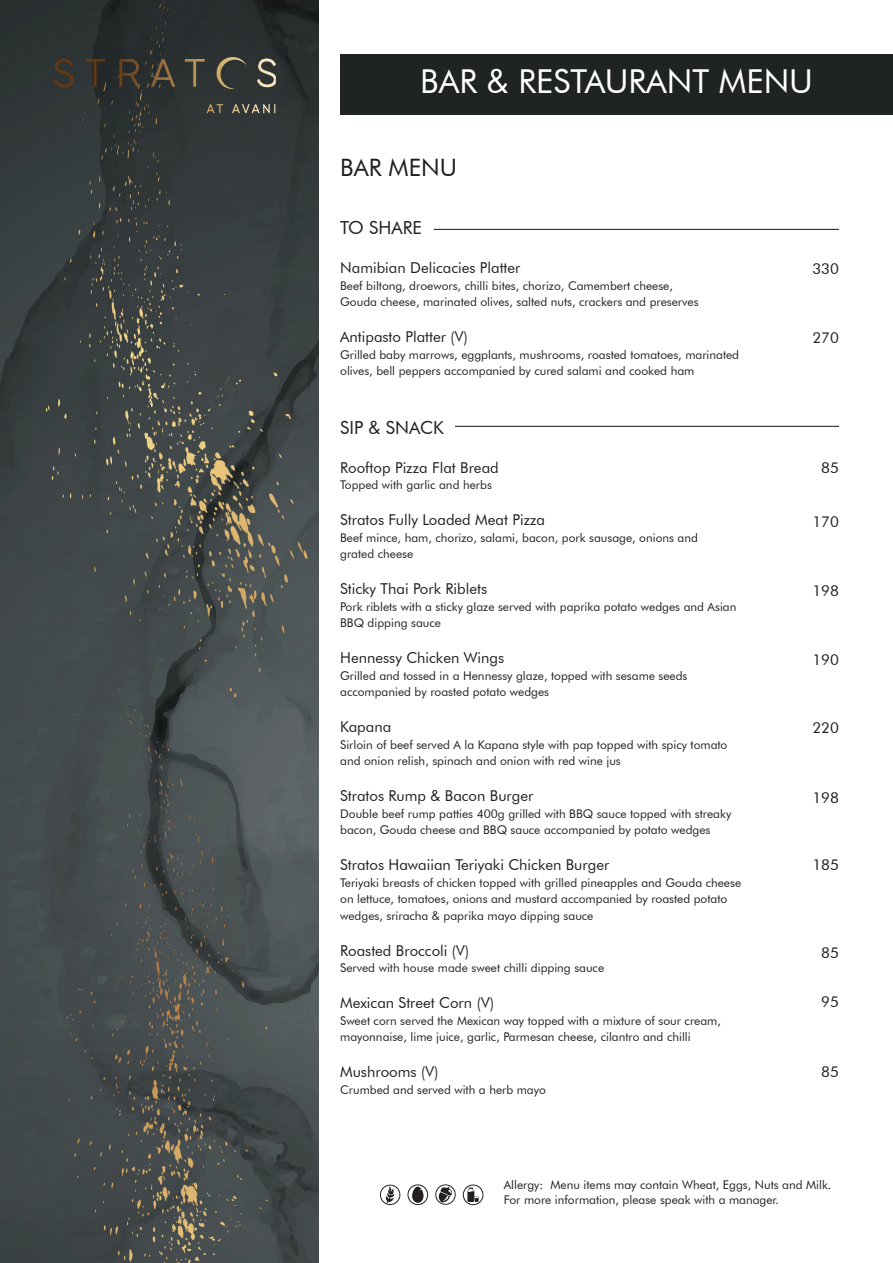
<style>
.page{position:relative;width:893px;height:1263px;background:#fff}
.page>*{position:absolute;margin:0;border:0;box-sizing:border-box;transform-origin:0 0}
.t1{font:33px "Futura BT";color:#fff}
.t2{font:24px "Futura BT";color:#231f20}
.t3{font:18px "Futura BT";color:#231f20}
.t4{font:15px "Futura BT";color:#231f20}
.t5{font:12px/16.5px "Futura BT";color:#231f20}
</style>
<div class="page">
<img style="left:0;top:0;width:319px;height:1263px">
<div style="left:340px;top:54px;width:553px;height:60px;background:#1f2324"></div>
<svg style="left:119px;top:59px;width:21px;height:28px"></svg>
<svg style="left:151px;top:59px;width:24px;height:28px"></svg>
<svg style="left:257px;top:58px;width:19px;height:30px"></svg>
<svg style="left:54px;top:59px;width:20px;height:29px"></svg>
<svg style="left:215px;top:57px;width:32px;height:33px"></svg>
<svg style="left:185px;top:59px;width:20px;height:28px"></svg>
<svg style="left:85px;top:59px;width:20px;height:28px"></svg>
<svg style="left:206px;top:104px;width:17px;height:9px"></svg>
<svg style="left:232px;top:104px;width:43px;height:9px"></svg>
<hr style="left:434px;top:229px;width:405px;height:1px;background:#231f20">
<hr style="left:455px;top:426px;width:384px;height:1px;background:#231f20">
<svg style="left:380px;top:1184px;width:20px;height:21px"></svg>
<svg style="left:407px;top:1184px;width:21px;height:21px"></svg>
<svg style="left:435px;top:1184px;width:21px;height:21px"></svg>
<svg style="left:463px;top:1184px;width:20px;height:21px"></svg>
<p class="t1" style="left:420px;top:61px;width:394px">BAR &amp; RESTAURANT MENU</p>
<p class="t2" style="left:340px;top:152px;width:118px">BAR MENU</p>
<p class="t3" style="left:340px;top:217px;width:83px">TO SHARE</p>
<p class="t4" style="left:340px;top:259px;width:182px">Namibian Delicacies Platter</p>
<p class="t5" style="left:340px;top:277px;width:334px">Beef biltong, droewors, chilli bites, chorizo, Camembert cheese,</p>
<p class="t5" style="left:340px;top:293px;width:360px">Gouda cheese, marinated olives, salted nuts, crackers and preserves</p>
<p class="t4" style="left:340px;top:328px;width:129px">Antipasto Platter (V)</p>
<p class="t5" style="left:340px;top:346px;width:400px">Grilled baby marrows, eggplants, mushrooms, roasted tomatoes, marinated olives, bell peppers accompanied by cured salami and cooked ham</p>
<p class="t3" style="left:340px;top:416px;width:105px">SIP &amp; SNACK</p>
<p class="t4" style="left:340px;top:458px;width:160px">Rooftop Pizza Flat Bread</p>
<p class="t5" style="left:340px;top:476px;width:153px">Topped with garlic and herbs</p>
<p class="t4" style="left:340px;top:511px;width:206px">Stratos Fully Loaded Meat Pizza</p>
<p class="t5" style="left:340px;top:529px;width:359px">Beef mince, ham, chorizo, salami, bacon, pork sausage, onions and</p>
<p class="t5" style="left:340px;top:545px;width:75px">grated cheese</p>
<p class="t4" style="left:340px;top:580px;width:148px">Sticky Thai Pork Riblets</p>
<p class="t5" style="left:340px;top:598px;width:398px">Pork riblets with a sticky glaze served with paprika potato wedges and Asian<br>BBQ dipping sauce</p>
<p class="t4" style="left:340px;top:649px;width:166px">Hennessy Chicken Wings</p>
<p class="t5" style="left:340px;top:667px;width:349px">Grilled and tossed in a Hennessy glaze, topped with sesame seeds</p>
<p class="t5" style="left:340px;top:683px;width:210px">accompanied by roasted potato wedges</p>
<p class="t4" style="left:340px;top:718px;width:53px">Kapana</p>
<p class="t5" style="left:340px;top:736px;width:389px">Sirloin of beef served A la Kapana style with pap topped with spicy tomato and onion relish, spinach and onion with red wine jus</p>
<p class="t4" style="left:340px;top:787px;width:195px">Stratos Rump &amp; Bacon Burger</p>
<p class="t5" style="left:340px;top:805px;width:393px">Double beef rump patties 400g grilled with BBQ sauce topped with streaky bacon, Gouda cheese and BBQ sauce accompanied by potato wedges</p>
<p class="t4" style="left:340px;top:856px;width:271px">Stratos Hawaiian Teriyaki Chicken Burger</p>
<p class="t5" style="left:340px;top:874px;width:402px">Teriyaki breasts of chicken topped with grilled pineapples and Gouda cheese on lettuce, tomatoes, onions and mustard accompanied by roasted potato wedges, sriracha &amp; paprika mayo dipping sauce</p>
<p class="t4" style="left:340px;top:941px;width:131px">Roasted Broccoli (V)</p>
<p class="t5" style="left:340px;top:959px;width:265px">Served with house made sweet chilli dipping sauce</p>
<p class="t4" style="left:340px;top:994px;width:155px">Mexican Street Corn (V)</p>
<p class="t5" style="left:340px;top:1012px;width:382px">Sweet corn served the Mexican way topped with a mixture of sour cream,</p>
<p class="t5" style="left:340px;top:1028px;width:352px">mayonnaise, lime juice, garlic, Parmesan cheese, cilantro and chilli</p>
<p class="t4" style="left:340px;top:1063px;width:100px">Mushrooms (V)</p>
<p class="t5" style="left:340px;top:1081px;width:207px">Crumbed and served with a herb mayo</p>
<p class="t4" style="left:812px;top:260px;width:28px">330</p>
<p class="t4" style="left:812px;top:329px;width:28px">270</p>
<p class="t4" style="left:821px;top:459px;width:19px">85</p>
<p class="t4" style="left:812px;top:513px;width:28px">170</p>
<p class="t4" style="left:812px;top:581px;width:28px">198</p>
<p class="t4" style="left:812px;top:650px;width:28px">190</p>
<p class="t4" style="left:812px;top:718px;width:28px">220</p>
<p class="t4" style="left:812px;top:788px;width:28px">198</p>
<p class="t4" style="left:812px;top:855px;width:28px">185</p>
<p class="t4" style="left:821px;top:943px;width:19px">85</p>
<p class="t4" style="left:821px;top:992px;width:19px">95</p>
<p class="t4" style="left:821px;top:1062px;width:19px">85</p>
<p class="t5" style="left:504px;top:1177px;width:329px">Allergy: Menu items may contain Wheat, Eggs, Nuts and Milk.</p>
<p class="t5" style="left:504px;top:1192px;width:277px">For more information, please speak with a manager.</p>
</div>
